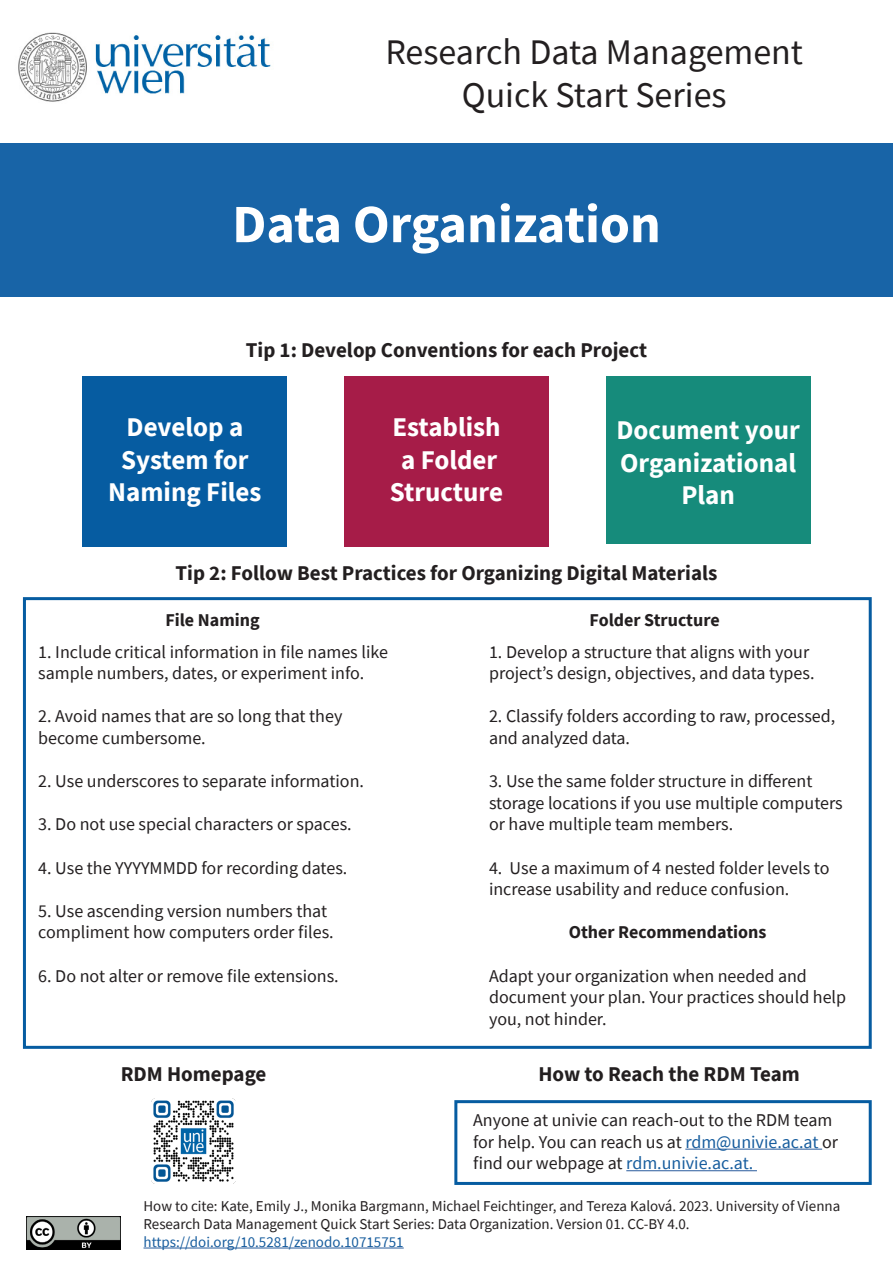
<style>
.page{position:relative;width:893px;height:1263px;background:#fff}
.page>*{position:absolute;margin:0;border:0;box-sizing:border-box;transform-origin:0 0}
.t1{font:700 54px "Source Sans Pro";color:#fff}
.t2{font:36px/43.2px "Source Sans Pro Regular 2";color:#231f20;text-align:center}
.t3{font:700 27px/32.4px "Source Sans Pro";color:#fff;text-align:center}
.t4{font:700 21px "Source Sans Pro";color:#231f20}
.t5{font:18px/21.6px "Source Sans Pro";color:#231f20}
.t6{font:18px/21.6px "Source Sans Pro Regular 2";color:#231f20}
.t7{font:700 18px "Source Sans Pro";color:#231f20}
.t8{font:15px "Source Sans Pro";color:#231f20}
.t9{font:15px "Source Sans Pro";color:#175d9e}
.s1{font-family:"Source Sans Pro Regular 2"}
.s2{font-family:"Source Sans Pro"}
.s3{color:#175d9e}
</style>
<div class="page">
<div style="left:0;top:144px;width:893px;height:153px;background:#1864a7"></div>
<img style="left:18px;top:32px;width:253px;height:70px">
<div style="left:23px;top:597px;width:849px;height:452px;border:3px solid #065ca1"></div>
<img style="left:26px;top:1216px;width:95px;height:33px">
<img style="left:151px;top:1099px;width:85px;height:84px">
<hr style="left:685px;top:1149px;width:137px;height:1px;background:#285b9c">
<hr style="left:626px;top:1170px;width:131px;height:1px;background:#285b9c">
<div style="left:454px;top:1100px;width:418px;height:85px;border:3px solid #065ca1"></div>
<hr style="left:144px;top:1247px;width:260px;height:1px;background:#285b9c">
<div style="left:344px;top:376px;width:205px;height:171px;background:#a61c48"></div>
<div style="left:83px;top:376px;width:204px;height:171px;background:#065ca1"></div>
<div style="left:606px;top:376px;width:204px;height:168px;background:#168b7b"></div>
<p class="t2" style="left:385px;top:30px;width:419px">Research Data Management<br>Quick Start Series</p>
<p class="t1" style="left:232px;top:188px;width:430px">Data Organization</p>
<p class="t4" style="left:246px;top:336px;width:403px">Tip 1: Develop Conventions for each Project</p>
<p class="t3" style="left:127px;top:411px;width:118px">Develop a</p>
<p class="t3" style="left:121px;top:443px;width:129px">System for</p>
<p class="t3" style="left:108px;top:475px;width:155px">Naming Files</p>
<p class="t3" style="left:392px;top:411px;width:110px">Establish</p>
<p class="t3" style="left:401px;top:443px;width:98px">a Folder</p>
<p class="t3" style="left:390px;top:475px;width:115px">Structure</p>
<p class="t3" style="left:616px;top:414px;width:185px">Document your<br>Organizational<br>Plan</p>
<p class="t4" style="left:176px;top:559px;width:543px">Tip 2: Follow Best Practices for Organizing Digital Materials</p>
<p class="t7" style="left:165px;top:607px;width:96px">File Naming</p>
<p class="t7" style="left:590px;top:607px;width:132px">Folder Structure</p>
<p class="t5" style="left:38px;top:641px;width:351px">1. Include critical information in file names like sample numbers, dates, or experiment info.</p>
<p class="t5" style="left:38px;top:705px;width:306px">2. Avoid names that are so long that they</p>
<p class="t5" style="left:38px;top:727px;width:169px">become cumbersome.</p>
<p class="t5" style="left:38px;top:770px;width:327px">2. Use underscores to separate information.</p>
<p class="t5" style="left:38px;top:813px;width:315px">3. Do not use special characters or spaces.</p>
<p class="t5" style="left:38px;top:857px;width:311px">4. Use the YYYYMMDD for recording dates.</p>
<p class="t5" style="left:38px;top:900px;width:290px">5. Use ascending version numbers that</p>
<p class="t5" style="left:38px;top:921px;width:297px">compliment how computers order files.</p>
<p class="t5" style="left:38px;top:965px;width:302px">6. Do not alter or remove file extensions.</p>
<p class="t5" style="left:489px;top:641px;width:327px">1. Develop a structure that aligns with your project’s design, objectives, and data types.</p>
<p class="t5" style="left:489px;top:705px;width:348px">2. Classify folders according to raw, processed, and analyzed data.</p>
<p class="t5" style="left:489px;top:770px;width:355px">3. Use the same folder structure in different <span class="s1">storage locations if you use multiple computers </span>or have multiple team members.</p>
<p class="t5" style="left:489px;top:857px;width:342px">4. Use a maximum of 4 nested folder levels to increase usability and reduce confusion.</p>
<p class="t7" style="left:569px;top:920px;width:199px">Other Recommendations</p>
<p class="t5" style="left:489px;top:965px;width:319px">Adapt your organization when needed and</p>
<p class="t6" style="left:489px;top:986px;width:359px">document your plan. Your practices should help <span class="s2">you, not hinder.</span></p>
<p class="t4" style="left:121px;top:1059px;width:147px">RDM Homepage</p>
<p class="t4" style="left:538px;top:1059px;width:263px">How to Reach the RDM Team</p>
<p class="t6" style="left:473px;top:1109px;width:367px">Anyone at univie can reach-out to the RDM team for help. You can reach us at <span class="s3">rdm@univie.ac.at</span> or <span class="s2">find our webpage at</span> <span class="s3">rdm.univie.ac.at.</span></p>
<p class="t8" style="left:144px;top:1196px;width:698px">How to cite: Kate, Emily J., Monika Bargmann, Michael Feichtinger, and Tereza Kalová. 2023. University of Vienna</p>
<p class="t8" style="left:144px;top:1214px;width:548px">Research Data Management Quick Start Series: Data Organization. Version 01. CC-BY 4.0.</p>
<p class="t9" style="left:144px;top:1232px;width:262px">https://doi.org/10.5281/zenodo.10715751</p>
</div>
